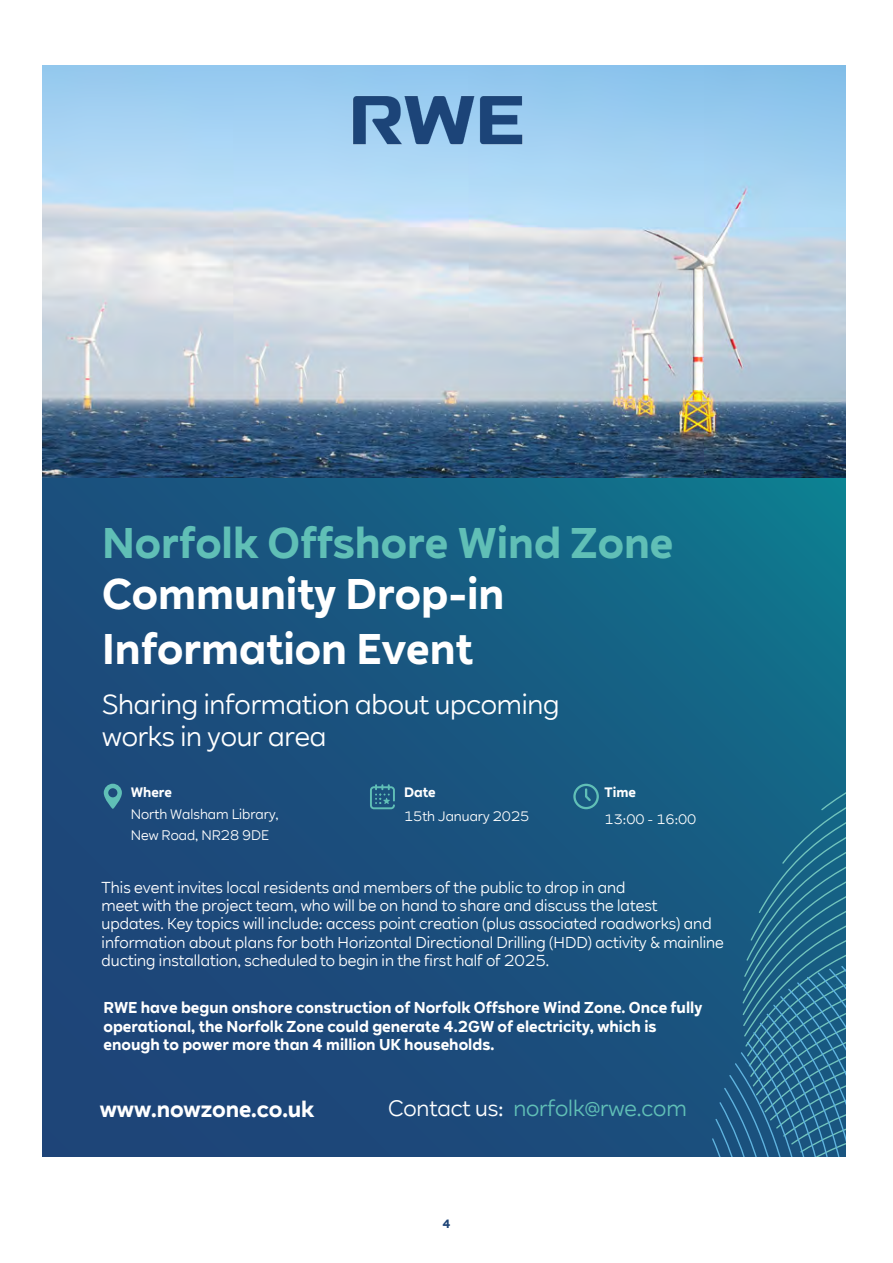
<style>
.page{position:relative;width:893px;height:1263px;background:#fff}
.page>*{position:absolute;margin:0;border:0;box-sizing:border-box;transform-origin:0 0}
.t1{font:700 42.15px/50.6px "RWE Sans";color:#60bfb6}
.t2{font:700 42.15px "RWE Sans";color:#fff}
.t3{font:27px/31.7px "RWE Sans";letter-spacing:-.01em;color:#fff}
.t4{font:21.9px "RWE Sans";letter-spacing:-.005em;color:#60bfb6}
.t5{font:700 21.9px "RWE Sans";letter-spacing:-.005em;color:#fff}
.t6{font:700 15.45px/18.3px "RWE Sans";color:#fff}
.t7{font:15.3px/18.3px "RWE Sans";color:#fff}
.t8{font:13.35px/21.3px "RWE Sans";color:#fff}
.t9{font:13.35px/23.9px "RWE Sans";color:#fff}
.t10{font:700 12px "RWE Sans";color:#1d4477}
.s1{color:#fff}
.s2{font-weight:700}
</style>
<div class="page">
<img style="left:43px;top:66px;width:802px;height:413px">
<svg style="left:43px;top:479px;width:802px;height:678px;background:#19547e"></svg>
<svg style="left:708px;top:783px;width:137px;height:374px;background:#206589"></svg>
<svg style="left:104px;top:784px;width:18px;height:25px"></svg>
<svg style="left:573px;top:784px;width:26px;height:25px"></svg>
<img style="left:326px;top:78px;width:223px;height:86px">
<svg style="left:370px;top:784px;width:25px;height:25px"></svg>
<p class="t1" style="left:102px;top:518px;width:573px">Norfolk Offshore Wind Zone<br><span class="s1">Community Drop-in</span></p>
<p class="t2" style="left:102px;top:622px;width:372px">Information Event</p>
<p class="t3" style="left:102px;top:689px;width:459px">Sharing information about upcoming works in your area</p>
<p class="t8" style="left:131px;top:782px;width:150px"><span class="s2">Where<br></span>North Walsham Library,<br>New Road, NR28 9DE</p>
<p class="t9" style="left:404px;top:781px;width:127px"><span class="s2">Date<br></span>15th January 2025</p>
<p class="t9" style="left:605px;top:779px;width:93px;line-height:26.7px"><span class="s2">Time<br></span>13:00 - 16:00</p>
<p class="t7" style="left:102px;top:878px;width:624px">This event invites local residents and members of the public to drop in and<br>meet with the project team, who will be on hand to share and discuss the latest<br>updates. Key topics will include: access point creation (plus associated roadworks) and information about plans for both Horizontal Directional Drilling (HDD) activity &amp; mainline ducting installation, scheduled to begin in the first half of 2025.</p>
<p class="t6" style="left:103px;top:998px;width:600px">RWE have begun onshore construction of Norfolk Offshore Wind Zone. Once fully operational, the Norfolk Zone could generate 4.2GW of electricity, which is enough to power more than 4 million UK households.</p>
<p class="t5" style="left:100px;top:1093px;width:216px">www.nowzone.co.uk</p>
<p class="t4" style="left:388px;top:1095px;width:300px"><span class="s1">Contact us:</span> norfolk@rwe.com</p>
<p class="t10" style="left:442px;top:1216px;width:10px">4</p>
</div>
